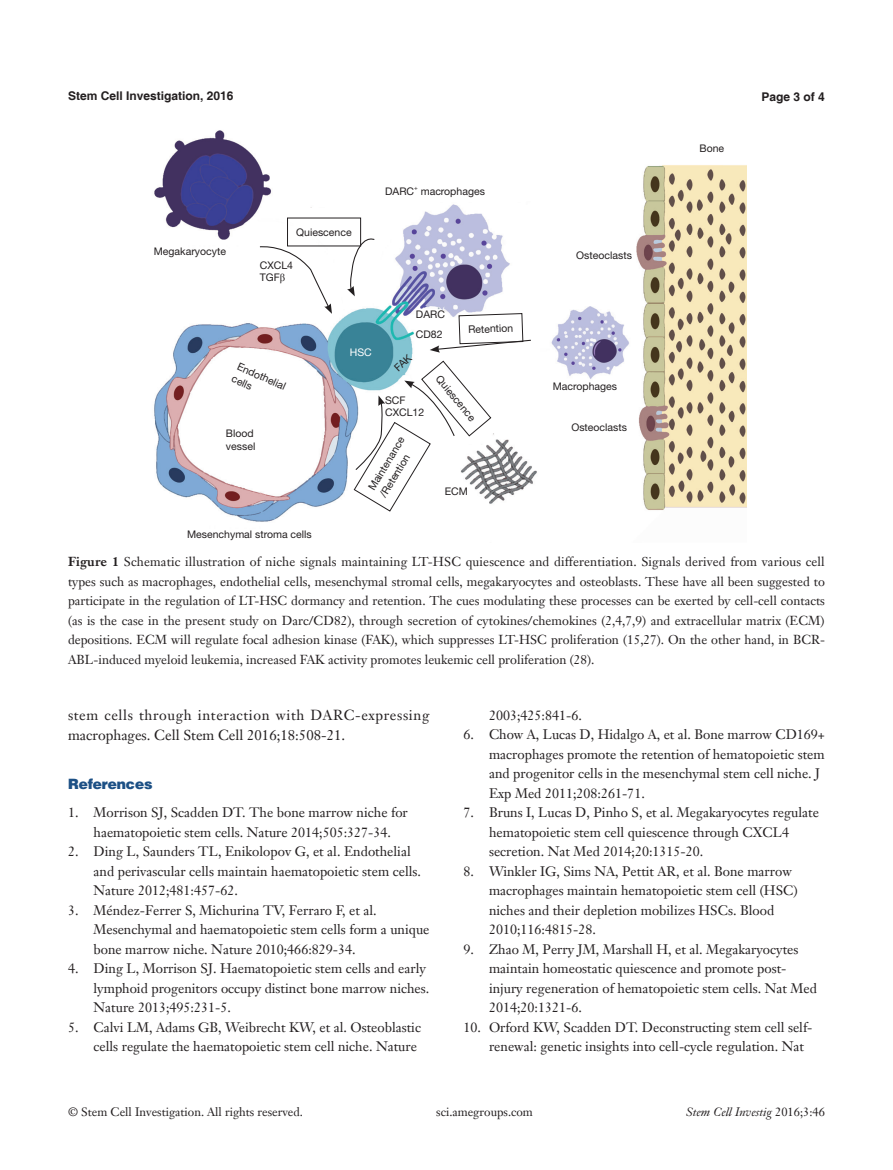
<style>
.page{position:relative;width:893px;height:1170px;background:#fff}
.page>*{position:absolute;margin:0;border:0;box-sizing:border-box;transform-origin:0 0}
.t1{font:14.25px/19.5px "Janson Text LT";letter-spacing:.045em;color:#231f20}
.t2{font:900 14.25px "Helvetica";color:#1c5085}
.t3{font:13.5px/19.5px "Janson Text LT";color:#231f20}
.t4{font:12.75px/19.5px "Janson Text LT";color:#231f20;text-align:justify}
.t5{font:12px "Janson Text LT";color:#231f20}
.t6{font:700 12px "Helvetica";color:#231f20}
.t7{font:italic 12px "Janson Text LT";color:#231f20}
.t8{font:10.5px "Helvetica Neue LT Pro";color:#231f20}
.t9{font:10.5px "Helvetica Neue LT Pro";color:#fff}
.t10{font:6.15px "Helvetica Neue LT Pro";color:#231f20}
.s1{font-family:"Times New Roman"}
.s2{font-weight:700}
.s3{font-style:normal}
</style>
<div class="page">
<img style="left:154px;top:130px;width:593px;height:392px">
<div style="left:287px;top:218px;width:74px;height:28px;border:1px solid #231f20"></div>
<svg style="left:347px;top:233px;width:28px;height:63px"></svg>
<svg style="left:259px;top:243px;width:73px;height:71px"></svg>
<svg style="left:354px;top:313px;width:178px;height:198px"></svg>
<p class="t6" style="left:68px;top:88px;width:167px">Stem Cell Investigation, 2016</p>
<p class="t8" style="left:154px;top:245px;width:74px">Megakaryocyte</p>
<p class="t8" style="left:296px;top:225px;width:57px">Quiescence</p>
<p class="t8" style="left:260px;top:259px;width:35px">CXCL4</p>
<p class="t8" style="left:260px;top:271px;width:27px">TGF<span class="s1">β</span></p>
<p class="t9" style="left:350px;top:346px;width:23px">HSC</p>
<p class="t8" style="left:385px;top:185px;width:30px">DARC</p>
<p class="t10" style="left:414px;top:184px;width:5px">+</p>
<p class="t8" style="left:421px;top:185px;width:66px">macrophages</p>
<p class="t8" style="left:416px;top:307px;width:30px">DARC</p>
<p class="t8" style="left:416px;top:327px;width:28px">CD82</p>
<p class="t8" style="left:468px;top:323px;width:47px;rotate:-2deg">Retention</p>
<p class="t8" style="left:241px;top:359px;width:53px;rotate:24deg">Endothelial</p>
<p class="t8" style="left:235px;top:372px;width:23px;rotate:24deg">cells</p>
<p class="t8" style="left:226px;top:426px;width:29px">Blood</p>
<p class="t8" style="left:226px;top:440px;width:31px">vessel</p>
<p class="t8" style="left:187px;top:527px;width:126px">Mesenchymal stroma cells</p>
<p class="t8" style="left:385px;top:394px;width:22px">SCF</p>
<p class="t8" style="left:385px;top:406px;width:41px">CXCL12</p>
<p class="t8" style="left:365px;top:486px;width:62px;rotate:-59deg">Maintenance</p>
<p class="t8" style="left:377px;top:493px;width:50px;rotate:-59deg">/Retention</p>
<p class="t8" style="left:443px;top:373px;width:57px;rotate:50deg">Quiescence</p>
<p class="t8" style="left:445px;top:484px;width:25px">ECM</p>
<p class="t8" style="left:576px;top:249px;width:57px">Osteoclasts</p>
<p class="t8" style="left:553px;top:379px;width:66px">Macrophages</p>
<p class="t8" style="left:571px;top:421px;width:57px">Osteoclasts</p>
<p class="t8" style="left:699px;top:141px;width:26px">Bone</p>
<p class="t6" style="left:762px;top:89px;width:65px">Page 3 of 4</p>
<p class="t4" style="left:68px;top:552px;width:758px"><span class="s2">Figure 1</span> Schematic illustration of niche signals maintaining LT-HSC quiescence and differentiation. Signals derived from various cell types such as macrophages, endothelial cells, mesenchymal stromal cells, megakaryocytes and osteoblasts. These have all been suggested to participate in the regulation of LT-HSC dormancy and retention. The cues modulating these processes can be exerted by cell-cell contacts (as is the case in the present study on Darc/CD82), through secretion of cytokines/chemokines (2,4,7,9) and extracellular matrix (ECM) depositions. ECM will regulate focal adhesion kinase (FAK), which suppresses LT-HSC proliferation (15,27). On the other hand, in BCR-ABL-induced myeloid leukemia, increased FAK activity promotes leukemic cell proliferation (28).</p>
<p class="t1" style="left:68px;top:705px;width:363px">stem cells through interaction with DARC-expressing macrophages. Cell Stem Cell 2016;18:508-21.</p>
<p class="t2" style="left:68px;top:774px;width:86px">References</p>
<p class="t3" style="left:94px;top:802px;width:316px;text-indent:-26px">1. Morrison SJ, Scadden DT. The bone marrow niche for haematopoietic stem cells. Nature 2014;505:327-34.</p>
<p class="t3" style="left:94px;top:841px;width:329px;text-indent:-26px">2. Ding L, Saunders TL, Enikolopov G, et al. Endothelial and perivascular cells maintain haematopoietic stem cells.<br>Nature 2012;481:457-62.</p>
<p class="t3" style="left:94px;top:900px;width:337px;text-indent:-26px">3. Méndez-Ferrer S, Michurina TV, Ferraro F, et al.<br>Mesenchymal and haematopoietic stem cells form a unique bone marrow niche. Nature 2010;466:829-34.</p>
<p class="t3" style="left:94px;top:958px;width:337px;text-indent:-26px">4. Ding L, Morrison SJ. Haematopoietic stem cells and early lymphoid progenitors occupy distinct bone marrow niches.<br>Nature 2013;495:231-5.</p>
<p class="t3" style="left:68px;top:1017px;width:354px;text-align:right">5. Calvi LM, Adams GB, Weibrecht KW, et al. Osteoblastic cells regulate the haematopoietic stem cell niche. Nature</p>
<p class="t3" style="left:489px;top:705px;width:94px">2003;425:841-6.</p>
<p class="t3" style="left:489px;top:724px;width:337px;text-indent:-26px">6. Chow A, Lucas D, Hidalgo A, et al. Bone marrow CD169+ macrophages promote the retention of hematopoietic stem and progenitor cells in the mesenchymal stem cell niche. J Exp Med 2011;208:261-71.</p>
<p class="t3" style="left:489px;top:802px;width:331px;text-indent:-26px">7. Bruns I, Lucas D, Pinho S, et al. Megakaryocytes regulate hematopoietic stem cell quiescence through CXCL4 secretion. Nat Med 2014;20:1315-20.</p>
<p class="t3" style="left:489px;top:861px;width:310px;text-indent:-26px">8. Winkler IG, Sims NA, Pettit AR, et al. Bone marrow macrophages maintain hematopoietic stem cell (HSC) niches and their depletion mobilizes HSCs. Blood 2010;116:4815-28.</p>
<p class="t3" style="left:489px;top:939px;width:329px;text-indent:-26px">9. Zhao M, Perry JM, Marshall H, et al. Megakaryocytes maintain homeostatic quiescence and promote post&shy;injury regeneration of hematopoietic stem cells. Nat Med 2014;20:1321-6.</p>
<p class="t3" style="left:489px;top:1017px;width:325px;text-indent:-26px">10. Orford KW, Scadden DT. Deconstructing stem cell self&shy;renewal: genetic insights into cell-cycle regulation. Nat</p>
<p class="t5" style="left:68px;top:1104px;width:236px">© Stem Cell Investigation. All rights reserved.</p>
<p class="t5" style="left:436px;top:1104px;width:98px">sci.amegroups.com</p>
<p class="t7" style="left:686px;top:1104px;width:140px">Stem Cell Investig <span class="s3">2016;3:46</span></p>
</div>
